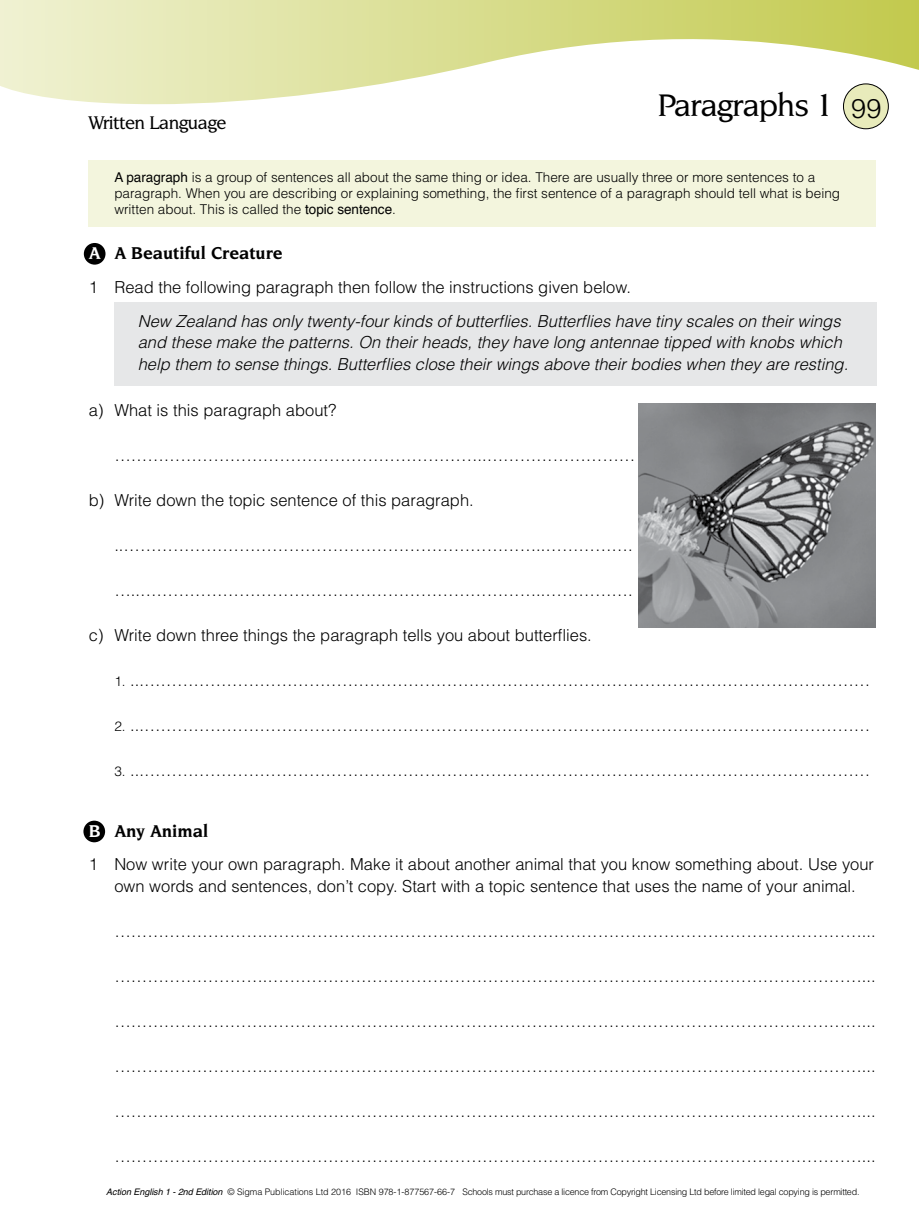
<style>
.page{position:relative;width:919px;height:1225px;background:#fff}
.page>*{position:absolute;margin:0;border:0;box-sizing:border-box;transform-origin:0 0}
.t1{font:500 33px "Novarese IT Cby BT";letter-spacing:-.03em;color:#000}
.t2{font:500 19.5px "Novarese IT Cby BT";letter-spacing:-.03em;color:#000}
.t3{font:700 18px "Novarese IT Cby BT";color:#000}
.t4{font:300 16.5px/21.8px "Helvetica";color:#000;text-align:center}
.t5{font:italic 300 16.5px/21.8px "Helvetica";color:#000}
.t6{font:300 13.5px/15.8px "Helvetica";color:#000}
.t7{font:300 9px "Helvetica";letter-spacing:-.025em;color:#000}
.s1{font-family:"Helvetica";font-weight:300;font-size:27px}
.s2{font-weight:400}
.s3{color:#fff}
.s4{font-size:13.5px}
.s5{font-weight:400;font-style:italic}
</style>
<div class="page">
<svg style="left:0;top:0;width:918px;height:104px"></svg>
<div style="left:843px;top:84px;width:45px;height:45px;background:#e8ebbb;border-radius:50%"></div>
<div style="left:843px;top:84px;width:45px;height:45px;border:1px solid #000;border-radius:50%"></div>
<div style="left:89px;top:160px;width:786px;height:66px;background:#f3f5dd"></div>
<div style="left:84px;top:243px;width:21px;height:22px;background:#000;border-radius:50%"></div>
<div style="left:83px;top:820px;width:22px;height:22px;background:#000;border-radius:50%"></div>
<div style="left:114px;top:302px;width:762px;height:84px;background:#e6e7e8"></div>
<img style="left:638px;top:403px;width:237px;height:224px">
<p class="t2" style="left:89px;top:111px;width:139px">Written Language</p>
<h1 class="t1" style="left:657px;top:86px;width:225px">Paragraphs 1 <span class="s1">99</span></h1>
<p class="t6" style="left:114px;top:169px;width:727px"><span class="s2">A paragraph</span> is a group of sentences all about the same thing or idea. There are usually three or more sentences to a paragraph. When you are describing or explaining something, the first sentence of a paragraph should tell what is being written about. This is called the <span class="s2">topic sentence</span>.</p>
<p class="t3" style="left:89px;top:242px;width:195px"><span class="s3">A</span> A Beautiful Creature</p>
<p class="t4" style="left:89px;top:275px;width:543px">1 Read the following paragraph then follow the instructions given below.</p>
<p class="t5" style="left:138px;top:309px;width:712px">New Zealand has only twenty-four kinds of butterflies. Butterflies have tiny scales on their wings and these make the patterns. On their heads, they have long antennae tipped with knobs which help them to sense things. Butterflies close their wings above their bodies when they are resting.</p>
<p class="t4" style="left:89px;top:399px;width:249px">a) What is this paragraph about?</p>
<p class="t4" style="left:114px;top:444px;width:522px">…………………………………………………………..………………………</p>
<p class="t4" style="left:89px;top:489px;width:386px">b) Write down the topic sentence of this paragraph.</p>
<p class="t4" style="left:114px;top:534px;width:519px">..…………………………………………………………………..…………….</p>
<p class="t4" style="left:114px;top:579px;width:519px">…..………………………………………………………………..…………….</p>
<p class="t4" style="left:89px;top:624px;width:504px">c) Write down three things the paragraph tells you about butterflies.</p>
<p class="t4" style="left:114px;top:669px;width:757px"><span class="s4">1.</span> ...……………………………………………………………………………………………………………………</p>
<p class="t4" style="left:114px;top:714px;width:757px"><span class="s4">2.</span> ...……………………………………………………………………………………………………………………</p>
<p class="t4" style="left:114px;top:759px;width:757px"><span class="s4">3.</span> ...……………………………………………………………………………………………………………………</p>
<p class="t3" style="left:89px;top:820px;width:121px"><span class="s3">B</span> Any Animal</p>
<p class="t4" style="left:89px;top:853px;width:786px">1 Now write your own paragraph. Make it about another animal that you know something about. Use your own words and sentences, don’t copy. Start with a topic sentence that uses the name of your animal.</p>
<p class="t4" style="left:114px;top:920px;width:762px">……………………….………………………………………………………………………………………………...</p>
<p class="t4" style="left:114px;top:965px;width:762px">……………………….………………………………………………………………………………………………...</p>
<p class="t4" style="left:114px;top:1010px;width:762px">……………………….………………………………………………………………………………………………...</p>
<p class="t4" style="left:114px;top:1055px;width:762px">……………………….………………………………………………………………………………………………...</p>
<p class="t4" style="left:114px;top:1100px;width:762px">……………………….………………………………………………………………………………………………...</p>
<p class="t4" style="left:114px;top:1145px;width:762px">……………………….………………………………………………………………………………………………...</p>
<p class="t7" style="left:106px;top:1185px;width:754px"><span class="s5">Action English 1 - 2nd Edition</span> © Sigma Publications Ltd 2016 ISBN 978-1-877567-66-7 Schools must purchase a licence from Copyright Licensing Ltd before limited legal copying is permitted.</p>
</div>
